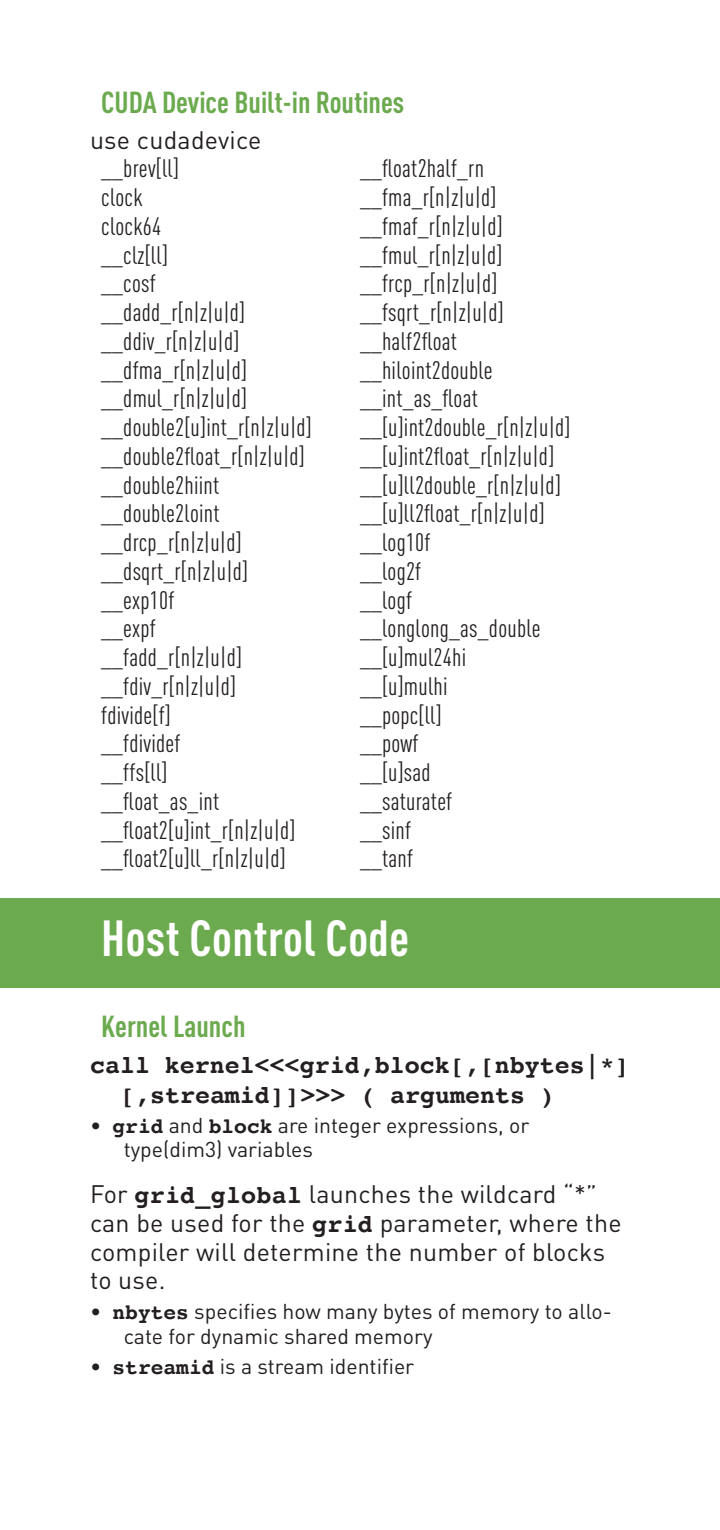
<style>
.page{position:relative;width:720px;height:1530px;background:#fff}
.page>*{position:absolute;margin:0;border:0;box-sizing:border-box;transform-origin:0 0}
.Clauses{font:700 condensed 50px "DIN Pro";letter-spacing:.01em;color:#fff}
.Clauses-2{font:700 condensed 30px "DIN Pro";color:#6caa4f}
.call_description{font:condensed 25px "DIN Pro";letter-spacing:.01em;color:#231f20}
.call_description-2{font:25px/28.8px "DIN Pro";letter-spacing:.01em;color:#231f20}
.Example{font:700 25px/30px "Courier";color:#231f20}
.Description{font:25px "DIN Pro";letter-spacing:.01em;color:#231f20}
.t1{font:21.25px/24.5px "DIN Pro";color:#231f20}
.s1{font-family:"Courier";font-weight:700}
</style>
<div class="page">
<div style="left:0;top:898px;width:720px;height:90px;background:#6caa4f"></div>
<p class="Clauses-2" style="left:101px;top:84px;width:305px">CUDA Device Built-in Routines</p>
<p class="Description" style="left:90px;top:123px;width:173px">use cudadevice</p>
<p class="call_description" style="left:101px;top:154px;width:79px">__brev[ll]</p>
<p class="call_description" style="left:360px;top:154px;width:126px">__float2half_rn</p>
<p class="call_description" style="left:101px;top:183px;width:43px">clock</p>
<p class="call_description" style="left:360px;top:183px;width:138px">__fma_r[n|z|u|d]</p>
<p class="call_description" style="left:101px;top:211px;width:61px">clock64</p>
<p class="call_description" style="left:360px;top:211px;width:144px">__fmaf_r[n|z|u|d]</p>
<p class="call_description" style="left:101px;top:240px;width:68px">__clz[ll]</p>
<p class="call_description" style="left:360px;top:240px;width:144px">__fmul_r[n|z|u|d]</p>
<p class="call_description" style="left:101px;top:269px;width:56px">__cosf</p>
<p class="call_description" style="left:360px;top:269px;width:139px">__frcp_r[n|z|u|d]</p>
<p class="call_description" style="left:101px;top:298px;width:145px">__dadd_r[n|z|u|d]</p>
<p class="call_description" style="left:360px;top:298px;width:145px">__fsqrt_r[n|z|u|d]</p>
<p class="call_description" style="left:101px;top:326px;width:140px">__ddiv_r[n|z|u|d]</p>
<p class="call_description" style="left:360px;top:326px;width:99px">__half2float</p>
<p class="call_description" style="left:101px;top:355px;width:147px">__dfma_r[n|z|u|d]</p>
<p class="call_description" style="left:360px;top:355px;width:134px">__hiloint2double</p>
<p class="call_description" style="left:101px;top:384px;width:147px">__dmul_r[n|z|u|d]</p>
<p class="call_description" style="left:360px;top:384px;width:119px">__int_as_float</p>
<p class="call_description" style="left:101px;top:413px;width:212px">__double2[u]int_r[n|z|u|d]</p>
<p class="call_description" style="left:360px;top:413px;width:212px">__[u]int2double_r[n|z|u|d]</p>
<p class="call_description" style="left:101px;top:441px;width:205px">__double2float_r[n|z|u|d]</p>
<p class="call_description" style="left:360px;top:441px;width:196px">__[u]int2float_r[n|z|u|d]</p>
<p class="call_description" style="left:101px;top:470px;width:120px">__double2hiint</p>
<p class="call_description" style="left:360px;top:470px;width:202px">__[u]ll2double_r[n|z|u|d]</p>
<p class="call_description" style="left:101px;top:499px;width:120px">__double2loint</p>
<p class="call_description" style="left:360px;top:499px;width:186px">__[u]ll2float_r[n|z|u|d]</p>
<p class="call_description" style="left:101px;top:528px;width:142px">__drcp_r[n|z|u|d]</p>
<p class="call_description" style="left:360px;top:528px;width:72px">__log10f</p>
<p class="call_description" style="left:101px;top:556px;width:148px">__dsqrt_r[n|z|u|d]</p>
<p class="call_description" style="left:360px;top:556px;width:63px">__log2f</p>
<p class="call_description" style="left:101px;top:585px;width:75px">__exp10f</p>
<p class="call_description" style="left:360px;top:585px;width:53px">__logf</p>
<p class="call_description" style="left:101px;top:614px;width:56px">__expf</p>
<p class="call_description" style="left:360px;top:614px;width:182px">__longlong_as_double</p>
<p class="call_description" style="left:101px;top:643px;width:142px">__fadd_r[n|z|u|d]</p>
<p class="call_description" style="left:360px;top:643px;width:108px">__[u]mul24hi</p>
<p class="call_description" style="left:101px;top:671px;width:136px">__fdiv_r[n|z|u|d]</p>
<p class="call_description" style="left:360px;top:671px;width:89px">__[u]mulhi</p>
<p class="call_description" style="left:101px;top:700px;width:71px">fdivide[f]</p>
<p class="call_description" style="left:360px;top:700px;width:83px">__popc[ll]</p>
<p class="call_description" style="left:101px;top:729px;width:81px">__fdividef</p>
<p class="call_description" style="left:360px;top:729px;width:60px">__powf</p>
<p class="call_description" style="left:101px;top:758px;width:68px">__ffs[ll]</p>
<p class="call_description" style="left:360px;top:758px;width:72px">__[u]sad</p>
<p class="call_description" style="left:101px;top:786px;width:119px">__float_as_int</p>
<p class="call_description" style="left:360px;top:786px;width:94px">__saturatef</p>
<p class="call_description" style="left:101px;top:815px;width:196px">__float2[u]int_r[n|z|u|d]</p>
<p class="call_description" style="left:360px;top:815px;width:52px">__sinf</p>
<p class="call_description" style="left:101px;top:844px;width:186px">__float2[u]ll_r[n|z|u|d]</p>
<p class="call_description" style="left:360px;top:844px;width:54px">__tanf</p>
<p class="Clauses" style="left:101px;top:908px;width:310px">Host Control Code</p>
<p class="Clauses-2" style="left:101px;top:1008px;width:146px">Kernel Launch</p>
<p class="Example" style="left:120px;top:1049px;width:511px;text-indent:-30px">call kernel&lt;&lt;&lt;grid,block[,[nbytes|*] [,streamid]]&gt;&gt;&gt; ( arguments )</p>
<p class="t1" style="left:124px;top:1112px;width:407px;text-indent:-34px">• <span class="s1">grid</span> and <span class="s1">block</span> are integer expressions, or type(dim3) variables</p>
<p class="call_description-2" style="left:90px;top:1179px;width:533px">For <span class="s1">grid_global</span> launches the wildcard “*” can be used for the <span class="s1">grid</span> parameter, where the compiler will determine the number of blocks to use.</p>
<p class="t1" style="left:124px;top:1299px;width:490px;text-indent:-34px">• <span class="s1">nbytes</span> specifies how many bytes of memory to allo&shy;cate for dynamic shared memory</p>
<p class="t1" style="left:90px;top:1353px;width:326px">• <span class="s1">streamid</span> is a stream identifier</p>
</div>
